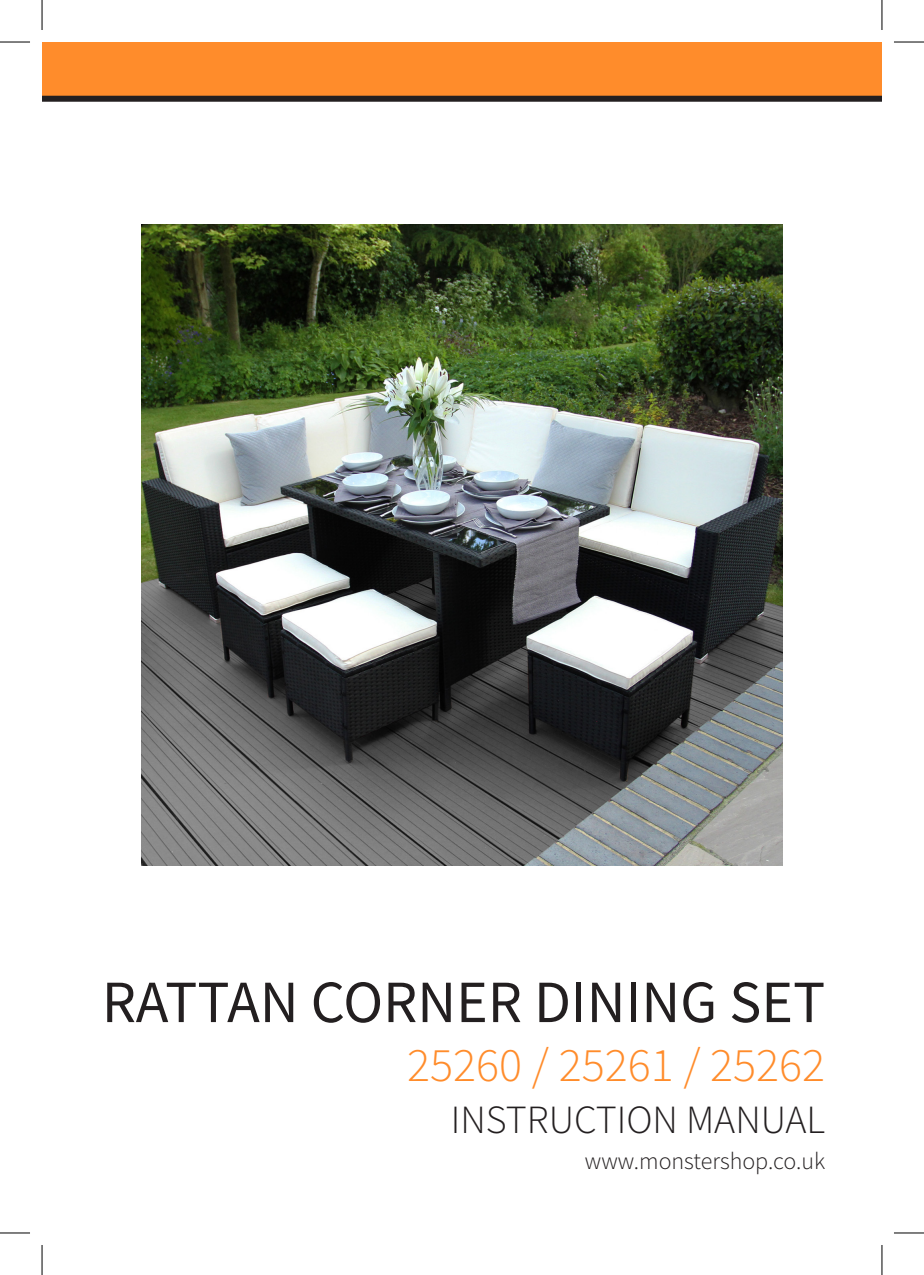
<style>
.page{position:relative;width:924px;height:1275px;background:#fff}
.page>*{position:absolute;margin:0;border:0;box-sizing:border-box;transform-origin:0 0}
.t1{font:60px "Source Sans Pro";color:#231f20}
.t2{font:300 48px "Source Sans Pro";color:#ff8c2b}
.t3{font:300 40px "Source Sans Pro";color:#231f20}
.t4{font:300 24px "Source Sans Pro";color:#231f20}
</style>
<div class="page">
<div style="left:42px;top:42px;width:839px;height:57px;background:#ff8c2b"></div>
<div style="left:42px;top:96px;width:839px;height:6px;background:#231f20"></div>
<img style="left:141px;top:225px;width:640px;height:640px">
<hr style="left:0;top:42px;width:30px;height:1px;background:#000">
<hr style="left:893px;top:42px;width:30px;height:1px;background:#000">
<hr style="left:0;top:1232px;width:30px;height:1px;background:#000">
<hr style="left:893px;top:1232px;width:30px;height:1px;background:#000">
<hr style="left:42px;top:0;width:1px;height:30px;background:#000">
<hr style="left:42px;top:1245px;width:1px;height:30px;background:#000">
<hr style="left:881px;top:0;width:1px;height:30px;background:#000">
<hr style="left:881px;top:1245px;width:1px;height:30px;background:#000">
<p class="t1" style="left:102px;top:964px;width:724px">RATTAN CORNER DINING SET</p>
<p class="t2" style="left:407px;top:1035px;width:419px">25260 / 25261 / 25262</p>
<p class="t3" style="left:450px;top:1095px;width:375px">INSTRUCTION MANUAL</p>
<p class="t4" style="left:584px;top:1145px;width:242px">www.monstershop.co.uk</p>
</div>
